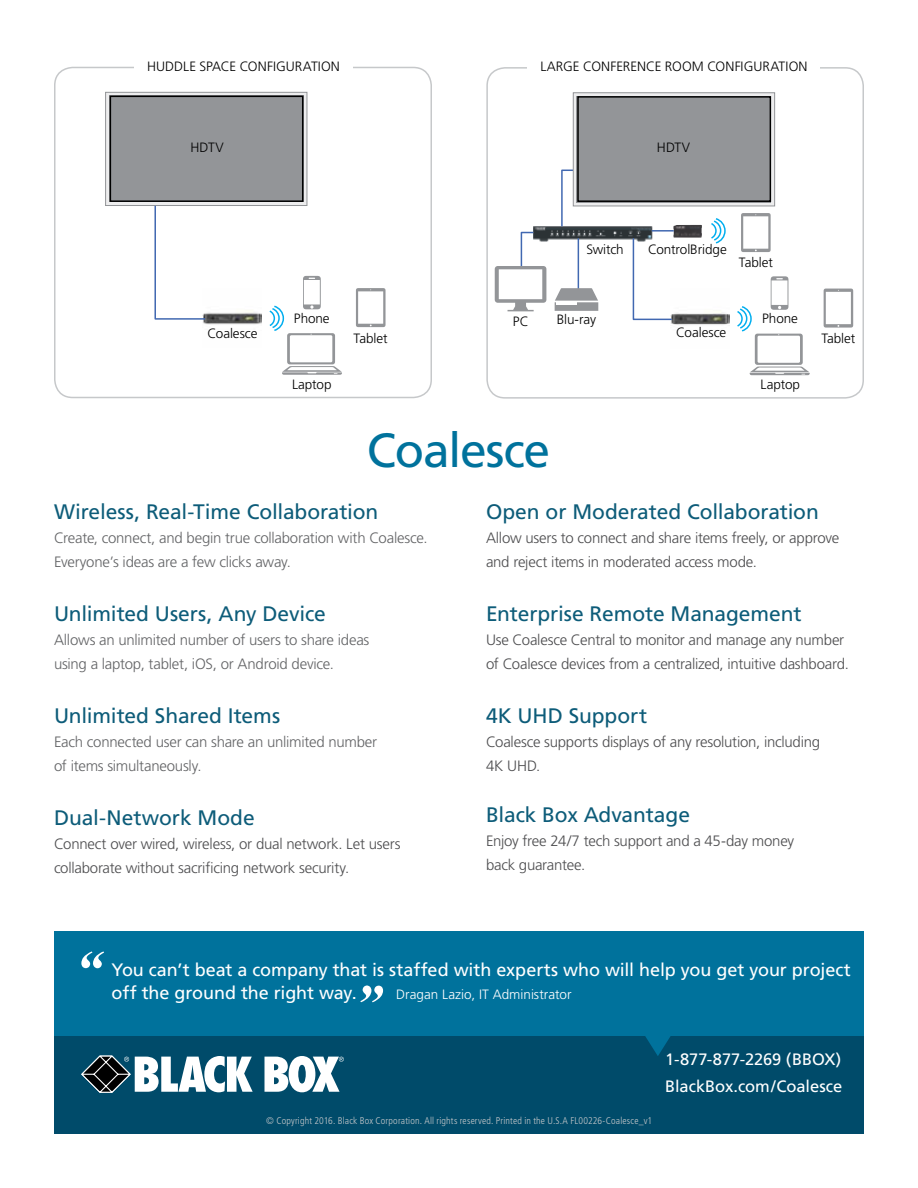
<style>
.page{position:relative;width:918px;height:1188px;background:#fff}
.page>*{position:absolute;margin:0;border:0;box-sizing:border-box;transform-origin:0 0}
.t1{font:italic 700 54px "Times New Roman";color:#fff}
.t2{font:48px "Frutiger";letter-spacing:-.03em;color:#00729c}
.t3{font:21px "Frutiger";letter-spacing:-.005em;color:#0d5c79}
.t4{font:18px/22.5px "Frutiger";letter-spacing:-.005em;color:#fff}
.t5{font:16.5px/27px "Frutiger";letter-spacing:-.005em;color:#fff}
.t6{font:300 15px/24px "Frutiger";letter-spacing:-.015em;color:#4d4d4f}
.t7{font:300 15px/24px "Frutiger";letter-spacing:-.02em;color:#636466}
.t8{font:300 13.5px "Frutiger";letter-spacing:-.005em;color:#000}
.t9{font:300 13.5px "Frutiger";color:#fff}
.t10{font:300 condensed 9.75px "Frutiger";letter-spacing:.015em;color:#c6c8ca}
</style>
<div class="page">
<div style="left:54px;top:67px;width:378px;height:331px;border:2px solid #c6c8ca;border-radius:18px"></div>
<div style="left:486px;top:67px;width:378px;height:332px;border:2px solid #c6c8ca;border-radius:18px"></div>
<div style="left:54px;top:1029px;width:810px;height:105px;background:#004b6a"></div>
<svg style="left:645px;top:1036px;width:26px;height:20px"></svg>
<div style="left:54px;top:932px;width:810px;height:104px;background:#00729c"></div>
<svg style="left:265px;top:1056px;width:79px;height:36px"></svg>
<svg style="left:81px;top:1055px;width:172px;height:38px"></svg>
<div style="left:134px;top:61px;width:219px;height:13px;background:#fff"></div>
<div style="left:528px;top:61px;width:292px;height:14px;background:#fff"></div>
<img style="left:203px;top:310px;width:59px;height:15px">
<svg style="left:356px;top:288px;width:30px;height:39px"></svg>
<div style="left:106px;top:92px;width:201px;height:114px;background:#ededee"></div>
<div style="left:105px;top:92px;width:202px;height:114px;border:1px solid #939598"></div>
<div style="left:109px;top:95px;width:194px;height:107px;background:#939598"></div>
<svg style="left:154px;top:204px;width:53px;height:116px"></svg>
<svg style="left:269px;top:276px;width:73px;height:99px"></svg>
<img style="left:671px;top:310px;width:59px;height:15px">
<img style="left:673px;top:225px;width:29px;height:13px">
<svg style="left:711px;top:218px;width:15px;height:26px"></svg>
<img style="left:533px;top:226px;width:120px;height:15px">
<hr style="left:578px;top:238px;width:1px;height:52px;background:#4168b1">
<svg style="left:560px;top:169px;width:37px;height:59px"></svg>
<svg style="left:495px;top:231px;width:51px;height:80px"></svg>
<svg style="left:824px;top:289px;width:29px;height:39px"></svg>
<svg style="left:741px;top:213px;width:30px;height:39px"></svg>
<hr style="left:652px;top:230px;width:22px;height:2px;background:#4168b1">
<svg style="left:575px;top:94px;width:198px;height:110px"></svg>
<div style="left:573px;top:92px;width:202px;height:114px;border:1px solid #939598"></div>
<div style="left:577px;top:96px;width:194px;height:107px;background:#939598"></div>
<svg style="left:632px;top:237px;width:41px;height:84px"></svg>
<svg style="left:555px;top:288px;width:43px;height:23px"></svg>
<hr style="left:556px;top:303px;width:21px;height:2px;background:#fff">
<svg style="left:737px;top:276px;width:73px;height:99px"></svg>
<div style="left:110px;top:96px;width:193px;height:106px;border:2px solid #000"></div>
<div style="left:577px;top:96px;width:194px;height:106px;border:2px solid #000"></div>
<p class="t8" style="left:147px;top:59px;width:194px">HUDDLE SPACE CONFIGURATION</p>
<p class="t8" style="left:540px;top:59px;width:269px">LARGE CONFERENCE ROOM CONFIGURATION</p>
<p class="t8" style="left:191px;top:140px;width:35px">HDTV</p>
<p class="t8" style="left:657px;top:140px;width:35px">HDTV</p>
<p class="t8" style="left:586px;top:242px;width:39px">Switch</p>
<p class="t8" style="left:648px;top:242px;width:80px">ControlBridge</p>
<p class="t8" style="left:739px;top:255px;width:35px">Tablet</p>
<p class="t8" style="left:294px;top:311px;width:37px">Phone</p>
<p class="t8" style="left:513px;top:314px;width:17px">PC</p>
<p class="t8" style="left:557px;top:312px;width:41px">Blu-ray</p>
<p class="t8" style="left:207px;top:326px;width:52px">Coalesce</p>
<p class="t8" style="left:676px;top:325px;width:52px">Coalesce</p>
<p class="t8" style="left:354px;top:330px;width:35px">Tablet</p>
<p class="t8" style="left:292px;top:377px;width:41px">Laptop</p>
<h2 class="t2" style="left:367px;top:422px;width:185px">Coalesce</h2>
<p class="t8" style="left:762px;top:311px;width:37px">Phone</p>
<p class="t8" style="left:761px;top:377px;width:41px">Laptop</p>
<p class="t8" style="left:821px;top:330px;width:35px">Tablet</p>
<h3 class="t3" style="left:54px;top:499px;width:326px">Wireless, Real-Time Collaboration</h3>
<p class="t7" style="left:54px;top:526px;width:375px">Create, connect, and begin true collaboration with Coalesce.<br>Everyone’s ideas are a few clicks away.</p>
<h3 class="t3" style="left:54px;top:601px;width:273px">Unlimited Users, Any Device</h3>
<p class="t7" style="left:54px;top:628px;width:317px">Allows an unlimited number of users to share ideas using a laptop, tablet, iOS, or Android device.</p>
<h3 class="t3" style="left:54px;top:703px;width:228px">Unlimited Shared Items</h3>
<p class="t7" style="left:54px;top:730px;width:325px">Each connected user can share an unlimited number of items simultaneously.</p>
<h3 class="t3" style="left:54px;top:805px;width:202px">Dual-Network Mode</h3>
<p class="t6" style="left:54px;top:832px;width:348px">Connect over wired, wireless, or dual network. Let users collaborate without sacrificing network security.</p>
<h3 class="t3" style="left:486px;top:499px;width:334px">Open or Moderated Collaboration</h3>
<p class="t6" style="left:486px;top:526px;width:355px">Allow users to connect and share items freely, or approve and reject items in moderated access mode.</p>
<h3 class="t3" style="left:486px;top:601px;width:317px">Enterprise Remote Management</h3>
<p class="t6" style="left:486px;top:628px;width:365px">Use Coalesce Central to monitor and manage any number of Coalesce devices from a centralized, intuitive dashboard.</p>
<h3 class="t3" style="left:486px;top:703px;width:163px">4K UHD Support</h3>
<p class="t6" style="left:486px;top:730px;width:336px">Coalesce supports displays of any resolution, including<br>4K UHD.</p>
<h3 class="t3" style="left:486px;top:802px;width:206px">Black Box Advantage</h3>
<p class="t6" style="left:486px;top:829px;width:310px">Enjoy free 24/7 tech support and a 45-day money back guarantee.</p>
<h1 class="t1" style="left:75px;top:932px;width:29px">“</h1>
<p class="t4" style="left:112px;top:959px;width:741px">You can’t beat a company that is staffed with experts who will help you get your project off the ground the right way.</p>
<h1 class="t1" style="left:362px;top:938px;width:29px">„</h1>
<p class="t9" style="left:396px;top:987px;width:177px">Dragan Lazio, IT Administrator</p>
<p class="t10" style="left:266px;top:1115px;width:387px">© Copyright 2016. Black Box Corporation. All rights reserved. Printed in the U.S.A FL00226-Coalesce_v1</p>
<p class="t5" style="left:665px;top:1046px;width:179px">1-877-877-2269 (BBOX)<br>BlackBox.com/Coalesce</p>
</div>
